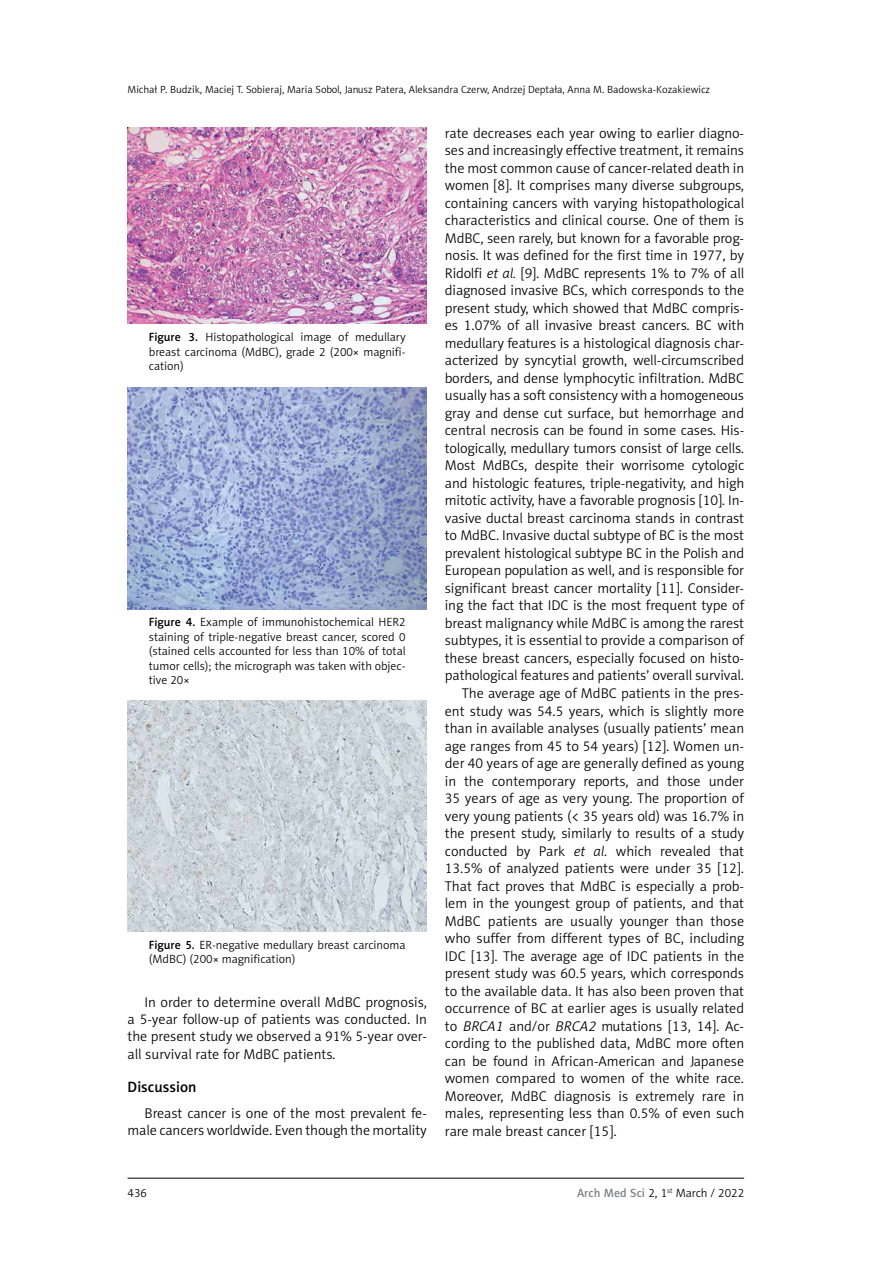
<style>
.page{position:relative;width:893px;height:1263px;background:#fff}
.page>*{position:absolute;margin:0;border:0;box-sizing:border-box;transform-origin:0 0}
.t1{font:15px "Naomi Sans EFN Medium";color:#000}
.t2{font:14.25px/17.2px "Naomi Sans EFN Light";letter-spacing:-.005em;color:#000;text-align:justify}
.t3{font:12px/14.4px "Naomi Sans EFN Light";color:#000;text-align:justify}
.t4{font:10.5px "Naomi Sans EFN Light";color:#000}
.s1{font-family:"Naomi Sans EFN Medium"}
.s2{font-style:italic}
.s3{font-family:"Naomi Sans EFN Medium";color:#808285}
</style>
<div class="page">
<hr style="left:128px;top:1178px;width:616px;height:1px;background:#000">
<img style="left:128px;top:128px;width:299px;height:196px">
<img style="left:128px;top:701px;width:299px;height:231px">
<img style="left:128px;top:387px;width:299px;height:222px">
<p class="t4" style="left:128px;top:83px;width:584px">Michał P. Budzik, Maciej T. Sobieraj, Maria Sobol, Janusz Patera, Aleksandra Czerw, Andrzej Deptała, Anna M. Badowska-Kozakiewicz</p>
<p class="t3" style="left:149px;top:330px;width:258px"><span class="s1">Figure 3.</span> Histopathological image of medullary breast carcinoma (MdBC), grade 2 (200× magnifi&shy;cation)</p>
<p class="t3" style="left:149px;top:615px;width:258px"><span class="s1">Figure 4.</span> Example of immunohistochemical HER2 staining of triple-negative breast cancer, scored 0 (stained cells accounted for less than 10% of total tumor cells); the micrograph was taken with objec&shy;tive 20×</p>
<p class="t3" style="left:149px;top:938px;width:258px"><span class="s1">Figure 5.</span> ER-negative medullary breast carcinoma (MdBC) (200× magnification)</p>
<p class="t2" style="left:128px;top:993px;width:301px;text-indent:17px">In order to determine overall MdBC prognosis, a 5-year follow-up of patients was conducted. In the present study we observed a 91% 5-year over&shy;all survival rate for MdBC patients.</p>
<p class="t1" style="left:128px;top:1078px;width:70px">Discussion</p>
<p class="t2" style="left:128px;top:1105px;width:301px;text-align:right">Breast cancer is one of the most prevalent fe&shy;male cancers worldwide. Even though the mortality</p>
<p class="t2" style="left:445px;top:124px;width:301px">rate decreases each year owing to earlier diagno-</p>
<p class="t2" style="left:445px;top:142px;width:301px">ses and increasingly effective treatment, it remains</p>
<p class="t2" style="left:445px;top:159px;width:301px">the most common cause of cancer-related death in</p>
<p class="t2" style="left:445px;top:177px;width:301px">women [8]. It comprises many diverse subgroups,</p>
<p class="t2" style="left:445px;top:194px;width:301px">containing cancers with varying histopathological</p>
<p class="t2" style="left:445px;top:212px;width:301px">characteristics and clinical course. One of them is</p>
<p class="t2" style="left:445px;top:229px;width:301px">MdBC, seen rarely, but known for a favorable prog-</p>
<p class="t2" style="left:445px;top:247px;width:301px">nosis. It was defined for the first time in 1977, by</p>
<p class="t2" style="left:445px;top:264px;width:301px">Ridolfi <span class="s2">et al.</span> [9]. MdBC represents 1% to 7% of all</p>
<p class="t2" style="left:445px;top:282px;width:301px">diagnosed invasive BCs, which corresponds to the</p>
<p class="t2" style="left:445px;top:299px;width:301px">present study, which showed that MdBC compris-</p>
<p class="t2" style="left:445px;top:317px;width:301px">es 1.07% of all invasive breast cancers. BC with</p>
<p class="t2" style="left:445px;top:334px;width:301px">medullary features is a histological diagnosis char-</p>
<p class="t2" style="left:445px;top:352px;width:301px">acterized by syncytial growth, well-circumscribed</p>
<p class="t2" style="left:445px;top:369px;width:301px">borders, and dense lymphocytic infiltration. MdBC</p>
<p class="t2" style="left:445px;top:387px;width:301px">usually has a soft consistency with a homogeneous</p>
<p class="t2" style="left:445px;top:404px;width:301px">gray and dense cut surface, but hemorrhage and</p>
<p class="t2" style="left:445px;top:422px;width:301px">central necrosis can be found in some cases. His-</p>
<p class="t2" style="left:445px;top:439px;width:301px">tologically, medullary tumors consist of large cells.</p>
<p class="t2" style="left:445px;top:457px;width:301px">Most MdBCs, despite their worrisome cytologic</p>
<p class="t2" style="left:445px;top:474px;width:301px">and histologic features, triple-negativity, and high</p>
<p class="t2" style="left:445px;top:492px;width:301px">mitotic activity, have a favorable prognosis [10]. In-</p>
<p class="t2" style="left:445px;top:509px;width:301px">vasive ductal breast carcinoma stands in contrast</p>
<p class="t2" style="left:445px;top:527px;width:301px">to MdBC. Invasive ductal subtype of BC is the most</p>
<p class="t2" style="left:445px;top:544px;width:301px">prevalent histological subtype BC in the Polish and</p>
<p class="t2" style="left:445px;top:562px;width:301px">European population as well, and is responsible for</p>
<p class="t2" style="left:445px;top:579px;width:301px">significant breast cancer mortality [11]. Consider-</p>
<p class="t2" style="left:445px;top:597px;width:301px">ing the fact that IDC is the most frequent type of</p>
<p class="t2" style="left:445px;top:614px;width:301px">breast malignancy while MdBC is among the rarest</p>
<p class="t2" style="left:445px;top:632px;width:301px">subtypes, it is essential to provide a comparison of</p>
<p class="t2" style="left:445px;top:649px;width:301px">these breast cancers, especially focused on histo-</p>
<p class="t2" style="left:445px;top:667px;width:301px">pathological features and patients’ overall survival.</p>
<p class="t2" style="left:462px;top:684px;width:284px">The average age of MdBC patients in the pres-</p>
<p class="t2" style="left:445px;top:702px;width:301px">ent study was 54.5 years, which is slightly more</p>
<p class="t2" style="left:445px;top:719px;width:301px">than in available analyses (usually patients’ mean</p>
<p class="t2" style="left:445px;top:737px;width:301px">age ranges from 45 to 54 years) [12]. Women un-</p>
<p class="t2" style="left:445px;top:754px;width:301px">der 40 years of age are generally defined as young</p>
<p class="t2" style="left:445px;top:772px;width:301px">in the contemporary reports, and those under</p>
<p class="t2" style="left:445px;top:789px;width:301px">35 years of age as very young. The proportion of</p>
<p class="t2" style="left:445px;top:807px;width:301px">very young patients (&lt; 35 years old) was 16.7% in</p>
<p class="t2" style="left:445px;top:824px;width:301px">the present study, similarly to results of a study</p>
<p class="t2" style="left:445px;top:842px;width:301px">conducted by Park <span class="s2">et al.</span> which revealed that</p>
<p class="t2" style="left:445px;top:859px;width:301px">13.5% of analyzed patients were under 35 [12].</p>
<p class="t2" style="left:445px;top:877px;width:301px">That fact proves that MdBC is especially a prob-</p>
<p class="t2" style="left:445px;top:894px;width:301px">lem in the youngest group of patients, and that</p>
<p class="t2" style="left:445px;top:912px;width:301px">MdBC patients are usually younger than those</p>
<p class="t2" style="left:445px;top:929px;width:301px">who suffer from different types of BC, including</p>
<p class="t2" style="left:445px;top:947px;width:301px">IDC [13]. The average age of IDC patients in the</p>
<p class="t2" style="left:445px;top:964px;width:301px">present study was 60.5 years, which corresponds</p>
<p class="t2" style="left:445px;top:982px;width:301px">to the available data. It has also been proven that</p>
<p class="t2" style="left:445px;top:999px;width:301px">occurrence of BC at earlier ages is usually related</p>
<p class="t2" style="left:445px;top:1017px;width:301px">to <span class="s2">BRCA1</span> and/or <span class="s2">BRCA2</span> mutations [13, 14]. Ac-</p>
<p class="t2" style="left:445px;top:1034px;width:301px">cording to the published data, MdBC more often</p>
<p class="t2" style="left:445px;top:1052px;width:301px">can be found in African-American and Japanese</p>
<p class="t2" style="left:445px;top:1069px;width:301px">women compared to women of the white race.</p>
<p class="t2" style="left:445px;top:1087px;width:301px">Moreover, MdBC diagnosis is extremely rare in</p>
<p class="t2" style="left:445px;top:1104px;width:301px">males, representing less than 0.5% of even such</p>
<p class="t2" style="left:445px;top:1122px;width:173px">rare male breast cancer [15].</p>
<p class="t3" style="left:128px;top:1186px;width:21px">436</p>
<p class="t3" style="left:577px;top:1186px;width:169px"><span class="s3">Arch Med Sci</span> 2, 1<sup>st</sup> March / 2022</p>
</div>
